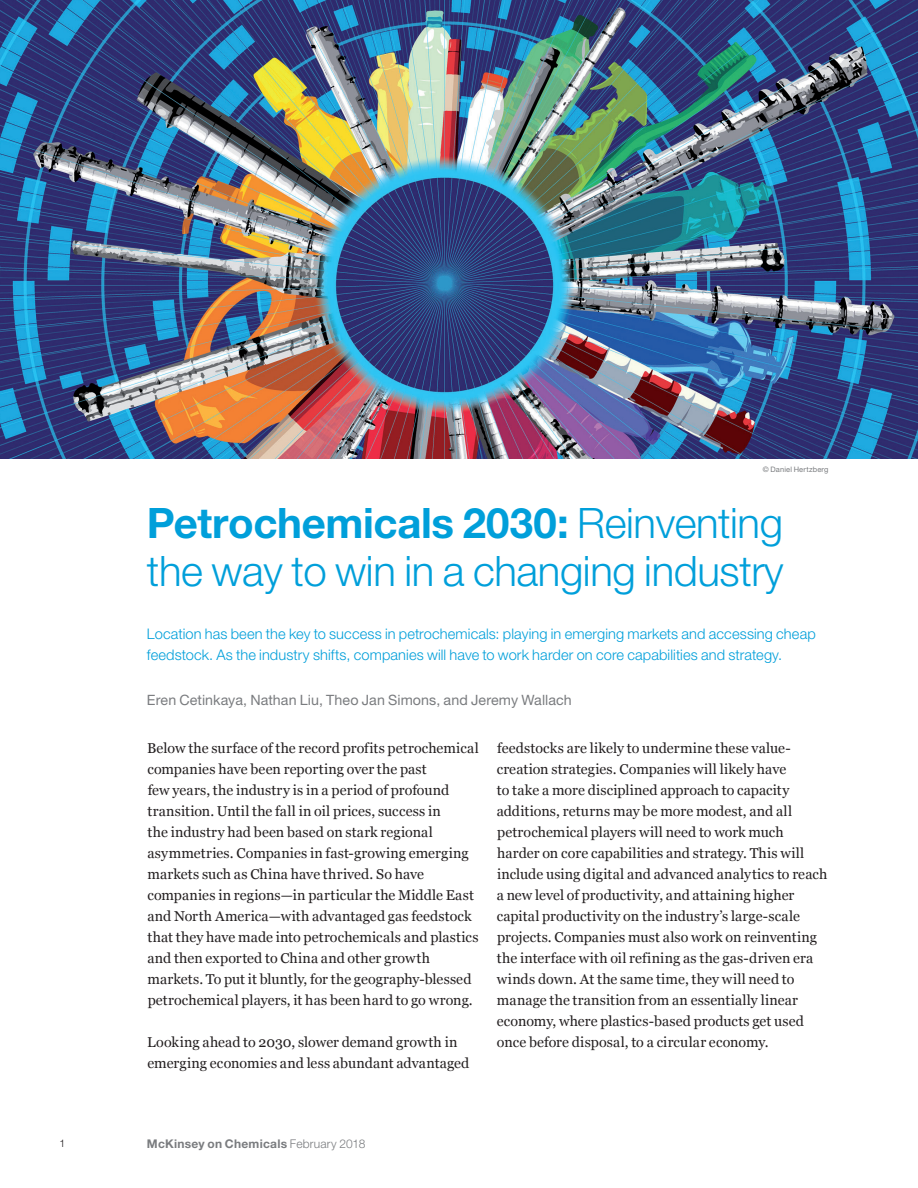
<style>
.page{position:relative;width:918px;height:1188px;background:#fff}
.page>*{position:absolute;margin:0;border:0;box-sizing:border-box;transform-origin:0 0}
.t1{font:300 42px/48px "Helvetica Neue LT Std";letter-spacing:-.01em;color:#009fda}
.t2{font:300 14.7px/21px "Helvetica Neue LT Std";letter-spacing:.005em;color:#009fda}
.t3{font:14.25px/21px "Georgia";letter-spacing:.01em;color:#231f20}
.t4{font:14.25px "Helvetica Neue LT Std";letter-spacing:.005em;color:#7a7c7f}
.t5{font:700 12px "Helvetica Neue LT Std";letter-spacing:.02em;color:#7a7c7f}
.t6{font:300 10.5px "Helvetica Neue LT Std";color:#231f20}
.t7{font:7.5px "Helvetica Neue LT Std";letter-spacing:.025em;color:#7a7c7f}
.s1{font-weight:700}
.s2{font-weight:300}
</style>
<div class="page">
<img style="left:0;top:0;width:918px;height:458px">
<p class="t6" style="left:60px;top:1137px;width:7px">1</p>
<p class="t7" style="left:763px;top:465px;width:67px">© Daniel Hertzberg</p>
<h1 class="t1" style="left:147px;top:498px;width:638px"><span class="s1">Petrochemicals 2030:</span> Reinventing the way to win in a changing industry</h1>
<p class="t2" style="left:147px;top:623px;width:670px">Location has been the key to success in petrochemicals: playing in emerging markets and accessing cheap feedstock. As the industry shifts, companies will have to work harder on core capabilities and strategy.</p>
<p class="t4" style="left:147px;top:692px;width:426px">Eren Cetinkaya, Nathan Liu, Theo Jan Simons, and Jeremy Wallach</p>
<p class="t3" style="left:147px;top:737px;width:333px">Below the surface of the record profits petrochemical companies have been reporting over the past<br>few years, the industry is in a period of profound transition. Until the fall in oil prices, success in<br>the industry had been based on stark regional asymmetries. Companies in fast-growing emerging markets such as China have thrived. So have companies in regions—in particular the Middle East and North America—with advantaged gas feedstock that they have made into petrochemicals and plastics and then exported to China and other growth markets. To put it bluntly, for the geography-blessed petrochemical players, it has been hard to go wrong.</p>
<p class="t3" style="left:147px;top:1031px;width:324px">Looking ahead to 2030, slower demand growth in emerging economies and less abundant advantaged</p>
<p class="t3" style="left:497px;top:737px;width:332px">feedstocks are likely to undermine these value&shy;creation strategies. Companies will likely have<br>to take a more disciplined approach to capacity additions, returns may be more modest, and all petrochemical players will need to work much harder on core capabilities and strategy. This will include using digital and advanced analytics to reach a new level of productivity, and attaining higher capital productivity on the industry’s large-scale projects. Companies must also work on reinventing the interface with oil refining as the gas-driven era winds down. At the same time, they will need to manage the transition from an essentially linear economy, where plastics-based products get used once before disposal, to a circular economy.</p>
<p class="t5" style="left:147px;top:1136px;width:220px">McKinsey on Chemicals <span class="s2">February 2018</span></p>
</div>
